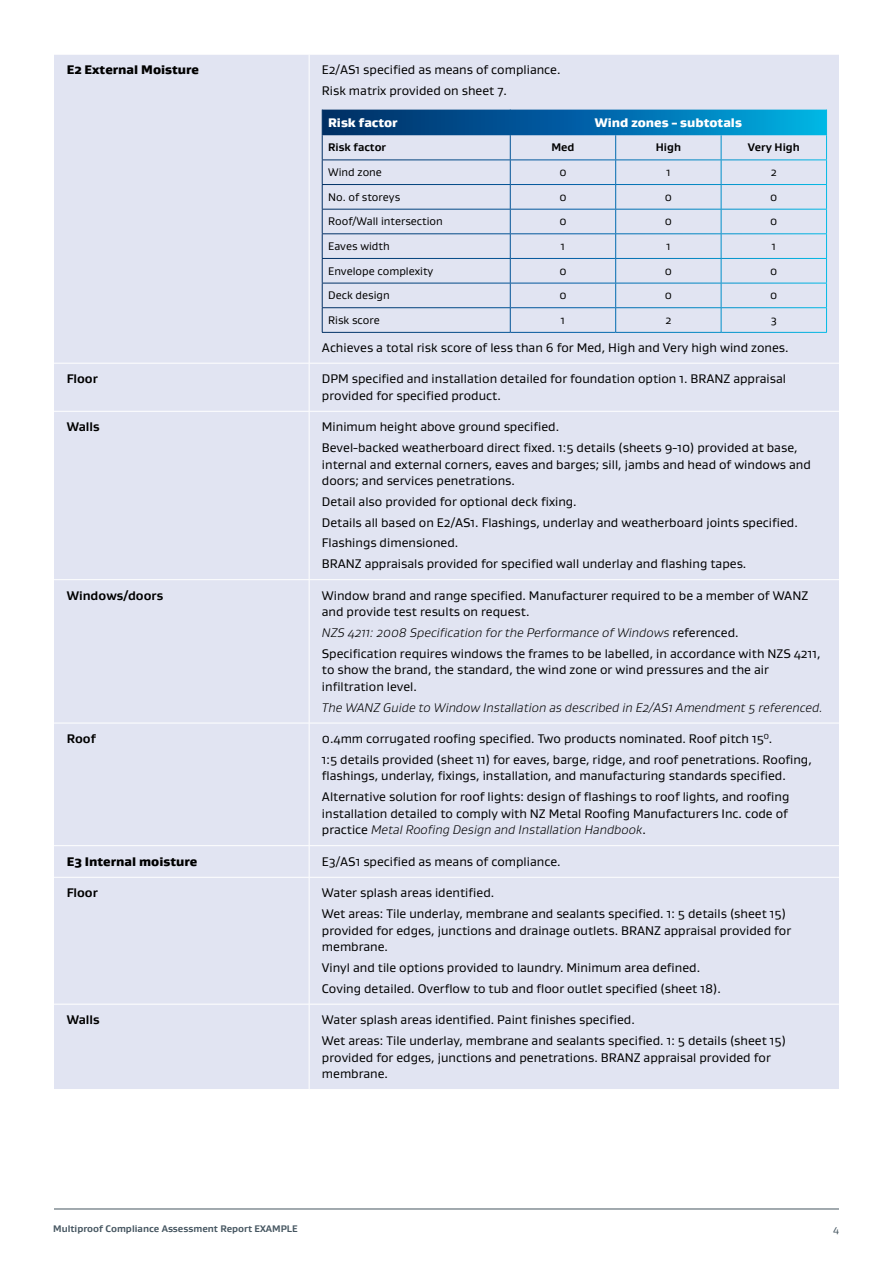
<style>
.page{position:relative;width:893px;height:1263px;background:#fff}
.page>*{position:absolute;margin:0;border:0;box-sizing:border-box;transform-origin:0 0}
.Body{font:12.75px/16.5px "Gustan";color:#000}
.Body-2{font:italic 300 12.75px "Gustan";color:#000}
.Body-3{font:700 12.75px "Gustan";color:#000}
.Body-4{font:900 12.75px "Gustan";color:#000}
.Table_Body{font:900 12.75px "Gustan";color:#fff}
.Table_Body-2{font:11.25px "Gustan";color:#000}
.Table_Body-3{font:700 11.25px "Gustan";color:#000}
.t1{font:10.5px "Gustan";color:#455560}
.t2{font:700 9.75px "Gustan";color:#455560}
.s1{font-weight:400;font-style:normal}
.s2{font-weight:300;font-style:italic}
</style>
<div class="page">
<hr style="left:54px;top:1209px;width:785px;height:1px;background:#455560">
<div style="left:54px;top:55px;width:785px;height:1034px;background:#e1e4f2"></div>
<hr style="left:309px;top:54px;width:1px;height:309px;background:#fff">
<hr style="left:54px;top:363px;width:255px;height:1px;background:#fff">
<hr style="left:309px;top:363px;width:530px;height:1px;background:#fff">
<hr style="left:309px;top:363px;width:1px;height:48px;background:#fff">
<hr style="left:54px;top:411px;width:255px;height:1px;background:#fff">
<hr style="left:309px;top:411px;width:530px;height:1px;background:#fff">
<hr style="left:309px;top:411px;width:1px;height:168px;background:#fff">
<hr style="left:54px;top:579px;width:255px;height:1px;background:#fff">
<hr style="left:309px;top:579px;width:530px;height:1px;background:#fff">
<hr style="left:309px;top:580px;width:1px;height:143px;background:#fff">
<hr style="left:54px;top:723px;width:255px;height:1px;background:#fff">
<hr style="left:309px;top:723px;width:530px;height:1px;background:#fff">
<hr style="left:309px;top:723px;width:1px;height:122px;background:#fff">
<hr style="left:54px;top:845px;width:255px;height:1px;background:#fff">
<hr style="left:309px;top:845px;width:530px;height:1px;background:#fff">
<hr style="left:309px;top:846px;width:1px;height:31px;background:#fff">
<hr style="left:54px;top:877px;width:255px;height:1px;background:#fff">
<hr style="left:309px;top:877px;width:530px;height:1px;background:#fff">
<hr style="left:309px;top:877px;width:1px;height:127px;background:#fff">
<hr style="left:54px;top:1004px;width:255px;height:1px;background:#fff">
<hr style="left:309px;top:1004px;width:530px;height:1px;background:#fff">
<hr style="left:309px;top:1004px;width:1px;height:85px;background:#fff">
<svg style="left:322px;top:110px;width:505px;height:222px;background:#bed1e6"></svg>
<hr style="left:322px;top:332px;width:188px;height:1px;background:#fff">
<hr style="left:510px;top:332px;width:106px;height:1px;background:#fff">
<hr style="left:616px;top:332px;width:105px;height:1px;background:#fff">
<hr style="left:721px;top:332px;width:106px;height:1px;background:#fff">
<p class="Body-4" style="left:67px;top:62px;width:134px">E2 External Moisture</p>
<p class="Body" style="left:322px;top:61px;width:240px">E2/AS1 specified as means of compliance.</p>
<p class="Body" style="left:322px;top:82px;width:186px">Risk matrix provided on sheet 7.</p>
<p class="Table_Body" style="left:328px;top:114px;width:71px">Risk factor</p>
<p class="Table_Body" style="left:595px;top:114px;width:148px">Wind zones - subtotals</p>
<p class="Table_Body-3" style="left:328px;top:140px;width:59px">Risk factor</p>
<p class="Table_Body-3" style="left:551px;top:140px;width:25px">Med</p>
<p class="Table_Body-3" style="left:656px;top:140px;width:27px">High</p>
<p class="Table_Body-3" style="left:748px;top:140px;width:53px">Very High</p>
<p class="Table_Body-2" style="left:328px;top:165px;width:55px">Wind zone</p>
<p class="Table_Body-2" style="left:559px;top:165px;width:9px">0</p>
<p class="Table_Body-2" style="left:666px;top:165px;width:6px">1</p>
<p class="Table_Body-2" style="left:771px;top:165px;width:8px">2</p>
<p class="Table_Body-2" style="left:328px;top:189px;width:73px">No. of storeys</p>
<p class="Table_Body-2" style="left:559px;top:189px;width:9px">0</p>
<p class="Table_Body-2" style="left:665px;top:189px;width:9px">0</p>
<p class="Table_Body-2" style="left:770px;top:189px;width:9px">0</p>
<p class="Table_Body-2" style="left:328px;top:214px;width:116px">Roof/Wall intersection</p>
<p class="Table_Body-2" style="left:559px;top:214px;width:9px">0</p>
<p class="Table_Body-2" style="left:665px;top:214px;width:9px">0</p>
<p class="Table_Body-2" style="left:770px;top:214px;width:9px">0</p>
<p class="Table_Body-2" style="left:328px;top:239px;width:63px">Eaves width</p>
<p class="Table_Body-2" style="left:561px;top:239px;width:6px">1</p>
<p class="Table_Body-2" style="left:666px;top:239px;width:6px">1</p>
<p class="Table_Body-2" style="left:772px;top:239px;width:6px">1</p>
<p class="Table_Body-2" style="left:328px;top:263px;width:107px">Envelope complexity</p>
<p class="Table_Body-2" style="left:559px;top:263px;width:9px">0</p>
<p class="Table_Body-2" style="left:665px;top:263px;width:9px">0</p>
<p class="Table_Body-2" style="left:770px;top:263px;width:9px">0</p>
<p class="Table_Body-2" style="left:328px;top:288px;width:63px">Deck design</p>
<p class="Table_Body-2" style="left:559px;top:288px;width:9px">0</p>
<p class="Table_Body-2" style="left:665px;top:288px;width:9px">0</p>
<p class="Table_Body-2" style="left:770px;top:288px;width:9px">0</p>
<p class="Table_Body-2" style="left:328px;top:313px;width:53px">Risk score</p>
<p class="Table_Body-2" style="left:561px;top:313px;width:6px">1</p>
<p class="Table_Body-2" style="left:665px;top:313px;width:8px">2</p>
<p class="Table_Body-2" style="left:771px;top:313px;width:8px">3</p>
<p class="Body" style="left:322px;top:339px;width:468px">Achieves a total risk score of less than 6 for Med, High and Very high wind zones.</p>
<p class="Body-3" style="left:67px;top:370px;width:33px">Floor</p>
<p class="Body" style="left:322px;top:370px;width:466px">DPM specified and installation detailed for foundation option 1. BRANZ appraisal provided for specified product.</p>
<p class="Body-3" style="left:67px;top:419px;width:34px">Walls</p>
<p class="Body" style="left:322px;top:418px;width:239px">Minimum height above ground specified.</p>
<p class="Body" style="left:322px;top:439px;width:491px">Bevel-backed weatherboard direct fixed. 1:5 details (sheets 9-10) provided at base, internal and external corners, eaves and barges; sill, jambs and head of windows and doors; and services penetrations.</p>
<p class="Body" style="left:322px;top:493px;width:256px">Detail also provided for optional deck fixing.</p>
<p class="Body" style="left:322px;top:514px;width:477px">Details all based on E2/AS1. Flashings, underlay and weatherboard joints specified.</p>
<p class="Body" style="left:322px;top:534px;width:138px">Flashings dimensioned.</p>
<p class="Body" style="left:322px;top:555px;width:426px">BRANZ appraisals provided for specified wall underlay and flashing tapes.</p>
<p class="Body-3" style="left:67px;top:587px;width:98px">Windows/doors</p>
<p class="Body" style="left:322px;top:587px;width:488px">Window brand and range specified. Manufacturer required to be a member of WANZ and provide test results on request.</p>
<p class="Body-2" style="left:322px;top:625px;width:418px">NZS 4211: 2008 Specification for the Performance of Windows <span class="s1">referenced.</span></p>
<p class="Body" style="left:322px;top:645px;width:500px">Specification requires windows the frames to be labelled, in accordance with NZS 4211, to show the brand, the standard, the wind zone or wind pressures and the air infiltration level.</p>
<p class="Body-2" style="left:322px;top:699px;width:502px">The WANZ Guide to Window Installation as described in E2/AS1 Amendment 5 referenced.</p>
<p class="Body-3" style="left:67px;top:730px;width:31px">Roof</p>
<p class="Body" style="left:322px;top:730px;width:452px">0.4mm corrugated roofing specified. Two products nominated. Roof pitch 15<sup>O</sup>.</p>
<p class="Body" style="left:322px;top:751px;width:491px">1:5 details provided (sheet 11) for eaves, barge, ridge, and roof penetrations. Roofing, flashings, underlay, fixings, installation, and manufacturing standards specified.</p>
<p class="Body" style="left:322px;top:788px;width:469px;text-align:justify">Alternative solution for roof lights: design of flashings to roof lights, and roofing installation detailed to comply with NZ Metal Roofing Manufacturers Inc. code of practice <span class="s2">Metal Roofing Design and Installation Handbook</span>.</p>
<p class="Body-4" style="left:67px;top:853px;width:132px">E3 Internal moisture</p>
<p class="Body" style="left:322px;top:853px;width:240px">E3/AS1 specified as means of compliance.</p>
<p class="Body-3" style="left:67px;top:885px;width:33px">Floor</p>
<p class="Body" style="left:322px;top:884px;width:174px">Water splash areas identified.</p>
<p class="Body" style="left:322px;top:905px;width:471px">Wet areas: Tile underlay, membrane and sealants specified. 1: 5 details (sheet 15) provided for edges, junctions and drainage outlets. BRANZ appraisal provided for membrane.</p>
<p class="Body" style="left:322px;top:959px;width:380px">Vinyl and tile options provided to laundry. Minimum area defined.</p>
<p class="Body" style="left:322px;top:980px;width:401px">Coving detailed. Overflow to tub and floor outlet specified (sheet 18).</p>
<p class="Body-3" style="left:67px;top:1011px;width:34px">Walls</p>
<p class="Body" style="left:322px;top:1011px;width:314px">Water splash areas identified. Paint finishes specified.</p>
<p class="Body" style="left:322px;top:1032px;width:466px">Wet areas: Tile underlay, membrane and sealants specified. 1: 5 details (sheet 15) provided for edges, junctions and penetrations. BRANZ appraisal provided for membrane.</p>
<p class="t2" style="left:53px;top:1222px;width:246px">Multiproof Compliance Assessment Report EXAMPLE</p>
<p class="t1" style="left:833px;top:1222px;width:7px">4</p>
</div>
